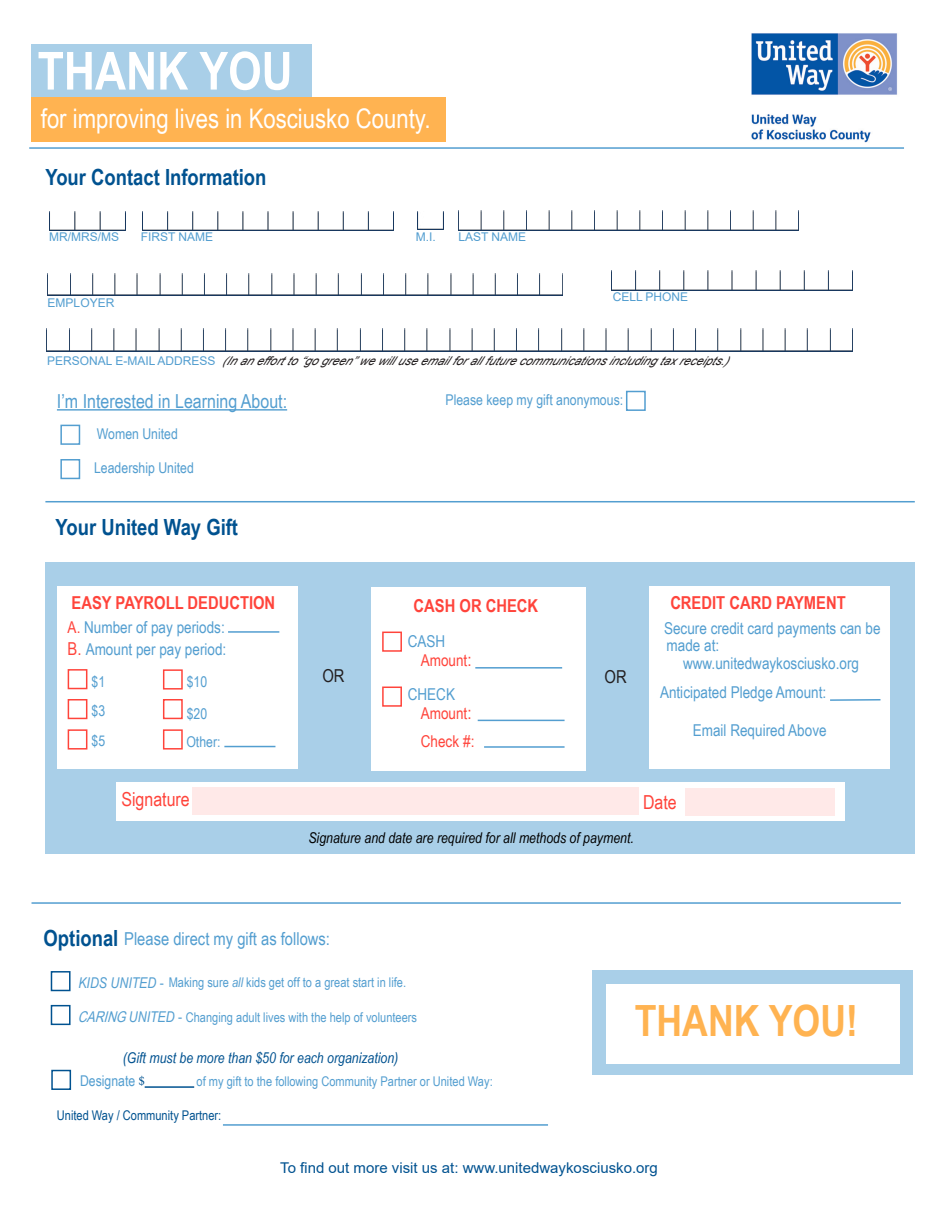
<style>
.page{position:relative;width:945px;height:1215px;background:#fff}
.page>*{position:absolute;margin:0;border:0;box-sizing:border-box;transform-origin:0 0}
.t1{font:700 52.5px "Arial Narrow";color:#fff}
.t2{font:700 43.05px "Arial Narrow";color:#ffb351}
.t3{font:27px "Arial Narrow";color:#fff}
.t4{font:700 22.35px "Arial Narrow";color:#005290}
.t5{font:19.35px "Arial Narrow";color:#539ed0}
.t6{font:19.35px "Arial Narrow";color:#ff443b}
.t7{font:700 17.85px "Arial Narrow";color:#ff443b}
.t8{font:17.85px "Arial Narrow";color:#539ed0}
.t9{font:17.85px "Arial Narrow";color:#231f20}
.t10{font:16.35px "Arial Narrow";color:#539ed0}
.t11{font:16.35px "Arial Narrow";color:#ff443b}
.t12{font:14.85px "Arial Narrow";color:#539ed0}
.t13{font:italic 14.85px "Arial Narrow";color:#000}
.t14{font:14.85px "Arial";color:#005290}
.t15{font:italic 14.85px "Arial Narrow";color:#005290}
.t16{font:13.35px "Arial Narrow";color:#539ed0}
.t17{font:13.35px "Arial Narrow";color:#005290}
.t18{font:13.35px "Minion Pro";color:#005290}
.t19{font:italic 12px "Arial";color:#231f20}
.t20{font:12px "Arial";color:#539ed0}
.s1{font-style:normal;color:#539ed0}
.s2{color:#ff443b}
.s3{font-size:17.85px;color:#ff443b}
.s4{font-size:17.85px}
.s5{font-style:italic;font-size:14.85px}
.s6{font-size:14.85px}
.s7{font-style:italic}
</style>
<div class="page">
<img style="left:751px;top:33px;width:146px;height:110px">
<div style="left:45px;top:563px;width:870px;height:291px;background:#a9cfe8"></div>
<img style="left:49px;top:211px;width:76px;height:19px">
<img style="left:143px;top:211px;width:251px;height:19px">
<img style="left:459px;top:211px;width:340px;height:19px">
<img style="left:418px;top:212px;width:25px;height:17px">
<img style="left:612px;top:270px;width:240px;height:20px">
<img style="left:48px;top:274px;width:515px;height:21px">
<img style="left:47px;top:329px;width:805px;height:22px">
<hr style="left:29px;top:147px;width:875px;height:2px;background:#539ed0">
<hr style="left:45px;top:501px;width:870px;height:1px;background:#539ed0">
<div style="left:58px;top:586px;width:240px;height:183px;background:#fff"></div>
<hr style="left:228px;top:631px;width:51px;height:2px;background:#539ed0">
<div style="left:68px;top:669px;width:19px;height:20px;background:#fff;border:2px solid #ff443b"></div>
<div style="left:68px;top:699px;width:19px;height:20px;background:#fff;border:2px solid #ff443b"></div>
<div style="left:68px;top:729px;width:19px;height:21px;background:#fff;border:2px solid #ff443b"></div>
<div style="left:163px;top:669px;width:20px;height:21px;background:#fff;border:2px solid #ff443b"></div>
<div style="left:163px;top:699px;width:20px;height:20px;background:#fff;border:2px solid #ff443b"></div>
<div style="left:163px;top:729px;width:20px;height:21px;background:#fff;border:2px solid #ff443b"></div>
<hr style="left:224px;top:746px;width:51px;height:1px;background:#539ed0">
<div style="left:116px;top:782px;width:729px;height:38px;background:#fff"></div>
<div style="left:192px;top:787px;width:447px;height:28px;background:#ffe9e8"></div>
<div style="left:685px;top:788px;width:150px;height:28px;background:#ffe9e8"></div>
<hr style="left:32px;top:902px;width:869px;height:2px;background:#539ed0">
<div style="left:372px;top:588px;width:214px;height:183px;background:#fff"></div>
<hr style="left:475px;top:667px;width:87px;height:2px;background:#539ed0">
<hr style="left:478px;top:720px;width:87px;height:1px;background:#539ed0">
<hr style="left:484px;top:746px;width:81px;height:2px;background:#539ed0">
<div style="left:51px;top:971px;width:20px;height:20px;background:#fff;border:2px solid #005290"></div>
<div style="left:51px;top:1005px;width:20px;height:20px;background:#fff;border:2px solid #005290"></div>
<div style="left:51px;top:1070px;width:20px;height:20px;background:#fff;border:2px solid #005290"></div>
<hr style="left:145px;top:1086px;width:49px;height:2px;background:#005290">
<hr style="left:223px;top:1124px;width:325px;height:2px;background:#539ed0">
<div style="left:592px;top:970px;width:321px;height:105px;background:#a9cfe8"></div>
<div style="left:607px;top:984px;width:293px;height:80px;background:#fff"></div>
<div style="left:382px;top:632px;width:20px;height:20px;background:#fff;border:2px solid #ff443b"></div>
<div style="left:382px;top:687px;width:20px;height:20px;background:#fff;border:2px solid #ff443b"></div>
<div style="left:626px;top:391px;width:20px;height:20px;background:#fff;border:2px solid #539ed0"></div>
<hr style="left:57px;top:409px;width:230px;height:2px;background:#539ed0">
<div style="left:60px;top:425px;width:20px;height:20px;background:#fff;border:2px solid #539ed0"></div>
<div style="left:32px;top:44px;width:280px;height:56px;background:#a9cfe8"></div>
<div style="left:31px;top:98px;width:414px;height:44px;background:#ffb351"></div>
<div style="left:650px;top:586px;width:240px;height:183px;background:#fff"></div>
<hr style="left:830px;top:699px;width:50px;height:2px;background:#539ed0">
<div style="left:60px;top:459px;width:20px;height:20px;background:#fff;border:2px solid #539ed0"></div>
<p class="t1" style="left:38px;top:31px;width:257px">THANK YOU</p>
<p class="t3" style="left:41px;top:98px;width:391px">for improving lives in Kosciusko County.</p>
<p class="t4" style="left:45px;top:160px;width:223px">Your Contact Information</p>
<p class="t20" style="left:49px;top:229px;width:71px">MR/MRS/MS</p>
<p class="t20" style="left:141px;top:229px;width:74px">FIRST NAME</p>
<p class="t20" style="left:416px;top:229px;width:22px">M.I.</p>
<p class="t20" style="left:459px;top:229px;width:69px">LAST NAME</p>
<p class="t20" style="left:48px;top:295px;width:68px">EMPLOYER</p>
<p class="t20" style="left:613px;top:289px;width:77px">CELL PHONE</p>
<p class="t19" style="left:47px;top:353px;width:689px"><span class="s1">P E R S O N A L E - M A I L A D D R E S S</span> (Inaneffortto“gogreen”wewilluseemailforallfuturecommunicationsincludingtaxreceipts.)</p>
<p class="t5" style="left:57px;top:387px;width:232px">I’m Interested in Learning About:</p>
<p class="t12" style="left:97px;top:423px;width:83px">Women United</p>
<p class="t12" style="left:94px;top:457px;width:101px">Leadership United</p>
<p class="t4" style="left:56px;top:510px;width:184px">Your United Way Gift</p>
<p class="t7" style="left:72px;top:589px;width:205px">EASY PAYROLL DEDUCTION</p>
<p class="t10" style="left:68px;top:615px;width:159px"><span class="s2">A.</span> Number of pay periods:</p>
<p class="t10" style="left:68px;top:637px;width:160px"><span class="s3">B.</span> Amount per pay period:</p>
<p class="t12" style="left:92px;top:670px;width:15px">$1</p>
<p class="t12" style="left:187px;top:671px;width:22px">$10</p>
<p class="t9" style="left:322px;top:662px;width:24px">OR</p>
<p class="t12" style="left:92px;top:700px;width:15px">$3</p>
<p class="t12" style="left:92px;top:730px;width:15px">$5</p>
<p class="t12" style="left:187px;top:703px;width:22px">$20</p>
<p class="t12" style="left:186px;top:731px;width:36px">Other:</p>
<p class="t12" style="left:445px;top:388px;width:179px">Please keep my gift anonymous:</p>
<p class="t7" style="left:414px;top:592px;width:126px">CASH OR CHECK</p>
<p class="t10" style="left:408px;top:629px;width:39px">CASH</p>
<p class="t11" style="left:421px;top:648px;width:52px">Amount<span class="s4">:</span></p>
<p class="t10" style="left:408px;top:683px;width:49px">CHECK</p>
<p class="t11" style="left:421px;top:702px;width:52px">Amount<span class="s4">:</span></p>
<p class="t11" style="left:421px;top:729px;width:55px">Check #:</p>
<p class="t9" style="left:605px;top:664px;width:24px">OR</p>
<p class="t7" style="left:670px;top:589px;width:177px">CREDIT CARD PAYMENT</p>
<p class="t10" style="left:664px;top:617px;width:218px">Secure credit card payments can be</p>
<p class="t10" style="left:667px;top:633px;width:54px">made at:</p>
<p class="t10" style="left:683px;top:651px;width:177px">www.unitedwaykosciusko.org</p>
<p class="t10" style="left:660px;top:681px;width:168px">Anticipated Pledge Amount:</p>
<p class="t10" style="left:693px;top:719px;width:135px">Email Required Above</p>
<p class="t6" style="left:121px;top:785px;width:70px">Signature</p>
<p class="t6" style="left:643px;top:788px;width:35px">Date</p>
<p class="t13" style="left:308px;top:827px;width:327px">Signature and date are required for all methods of payment.</p>
<p class="t4" style="left:44px;top:921px;width:76px">Optional</p>
<p class="t8" style="left:124px;top:925px;width:207px">Please direct my gift as follows:</p>
<p class="t16" style="left:78px;top:973px;width:329px"><span class="s5">KIDS UNITED</span> <span class="s6">-</span> Making sure <span class="s7">all</span> kids get off to a great start in life.</p>
<p class="t16" style="left:78px;top:1008px;width:341px"><span class="s5">CARING</span><span class="s5">UNITED</span> <span class="s6">-</span> Changing adult lives with the help of volunteers</p>
<p class="t15" style="left:123px;top:1048px;width:277px">(Gift must be more than $50 for each organization)</p>
<p class="t12" style="left:80px;top:1070px;width:57px">Designate</p>
<p class="t16" style="left:197px;top:1072px;width:298px">of my gift to the following Community Partner or United Way:</p>
<p class="t17" style="left:57px;top:1106px;width:166px">United Way / Community Partner:</p>
<p class="t18" style="left:139px;top:1072px;width:8px">$</p>
<p class="t2" style="left:635px;top:989px;width:225px">THANK YOU!</p>
<p class="t14" style="left:280px;top:1157px;width:379px">To find out more visit us at: www.unitedwaykosciusko.org</p>
</div>
